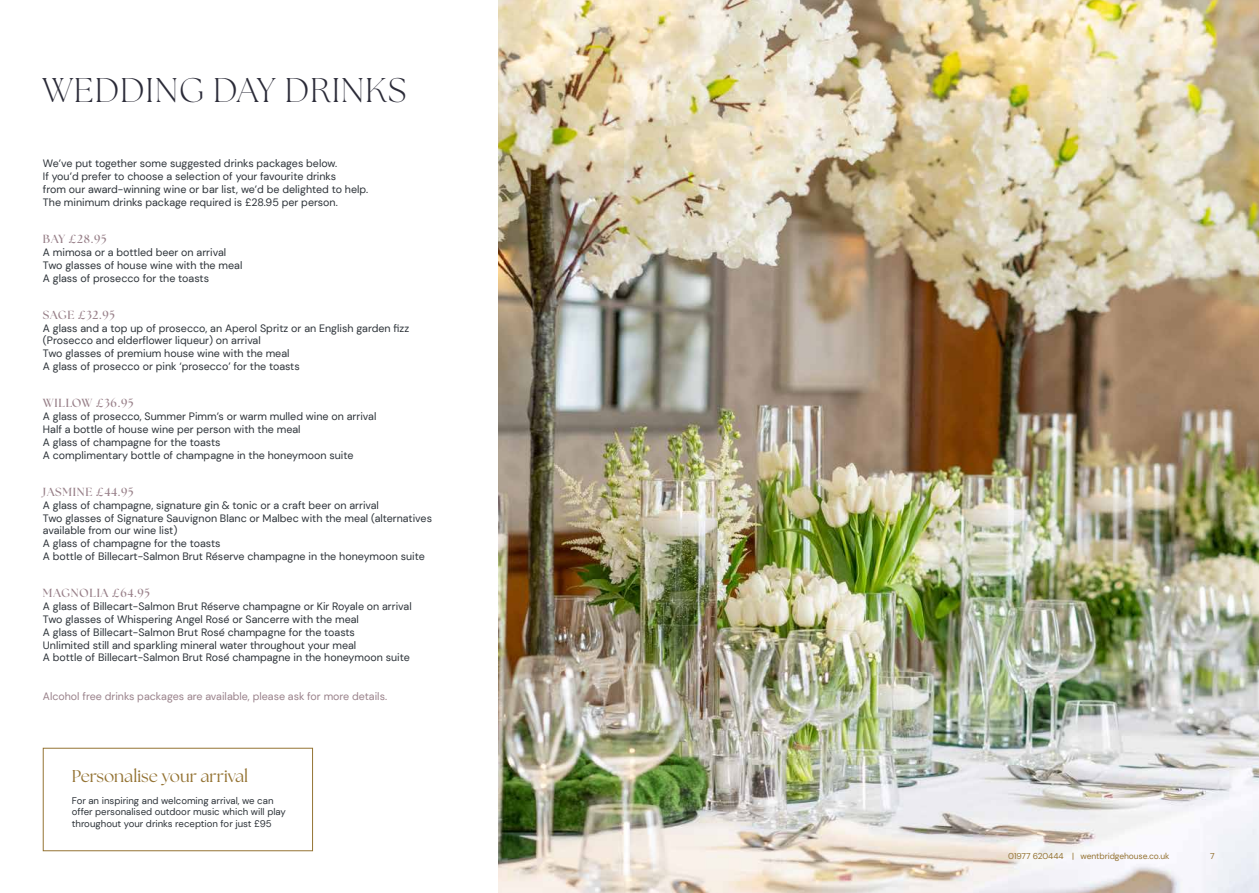
<style>
.page{position:relative;width:1259px;height:893px;background:#fff}
.page>*{position:absolute;margin:0;border:0;box-sizing:border-box;transform-origin:0 0}
.t1{font:300 34.2px "The Seasons";letter-spacing:.025em;color:#2b2b38}
.t2{font:17.1px "The Seasons";color:#947333}
.t3{font:700 11.7px "The Seasons";letter-spacing:.06em;color:#99818a}
.t4{font:10.65px/12.9px "DM Sans";color:#2c3238}
.t5{font:10.65px "DM Sans";color:#99818a}
.t6{font:9.6px/11.7px "DM Sans";color:#2c3238}
.t7{font:8.55px "DM Sans";letter-spacing:-.01em;color:#947333}
</style>
<div class="page">
<div style="left:43px;top:748px;width:270px;height:103px;border:1px solid #947333"></div>
<img style="left:498px;top:0;width:761px;height:893px">
<h1 class="t1" style="left:43px;top:68px;width:365px">WEDDING DAY DRINKS</h1>
<p class="t4" style="left:43px;top:157px;width:327px">We’ve put together some suggested drinks packages below.<br>If you’d prefer to choose a selection of your favourite drinks<br>from our award-winning wine or bar list, we’d be delighted to help.<br>The minimum drinks package required is £28.95 per person.</p>
<p class="t3" style="left:43px;top:231px;width:65px">BAY £28.95</p>
<p class="t4" style="left:43px;top:246px;width:201px">A mimosa or a bottled beer on arrival<br>Two glasses of house wine with the meal<br>A glass of prosecco for the toasts</p>
<p class="t3" style="left:43px;top:307px;width:74px">SAGE £32.95</p>
<p class="t4" style="left:43px;top:321px;width:368px">A glass and a top up of prosecco, an Aperol Spritz or an English garden fizz (Prosecco and elderflower liqueur) on arrival<br>Two glasses of premium house wine with the meal<br>A glass of prosecco or pink ‘prosecco’ for the toasts</p>
<p class="t3" style="left:43px;top:395px;width:92px">WILLOW £36.95</p>
<p class="t4" style="left:43px;top:410px;width:335px">A glass of prosecco, Summer Pimm’s or warm mulled wine on arrival Half a bottle of house wine per person with the meal<br>A glass of champagne for the toasts<br>A complimentary bottle of champagne in the honeymoon suite</p>
<p class="t3" style="left:43px;top:484px;width:92px">JASMINE £44.95</p>
<p class="t4" style="left:43px;top:498px;width:390px">A glass of champagne, signature gin &amp; tonic or a craft beer on arrival<br>Two glasses of Signature Sauvignon Blanc or Malbec with the meal (alternatives available from our wine list)<br>A glass of champagne for the toasts<br>A bottle of Billecart-Salmon Brut Réserve champagne in the honeymoon suite</p>
<p class="t3" style="left:43px;top:585px;width:109px">MAGNOLIA £64.95</p>
<p class="t4" style="left:43px;top:600px;width:370px">A glass of Billecart-Salmon Brut Réserve champagne or Kir Royale on arrival Two glasses of Whispering Angel Rosé or Sancerre with the meal<br>A glass of Billecart-Salmon Brut Rosé champagne for the toasts<br>Unlimited still and sparkling mineral water throughout your meal<br>A bottle of Billecart-Salmon Brut Rosé champagne in the honeymoon suite</p>
<p class="t5" style="left:43px;top:690px;width:346px">Alcohol free drinks packages are available, please ask for more details.</p>
<h2 class="t2" style="left:72px;top:765px;width:178px">Personalise your arrival</h2>
<p class="t6" style="left:72px;top:794px;width:216px">For an inspiring and welcoming arrival, we can offer personalised outdoor music which will play throughout your drinks reception for just £95</p>
<p class="t7" style="left:1008px;top:851px;width:163px">01977 620444 | wentbridgehouse.co.uk</p>
<p class="t7" style="left:1210px;top:851px;width:6px">7</p>
</div>
